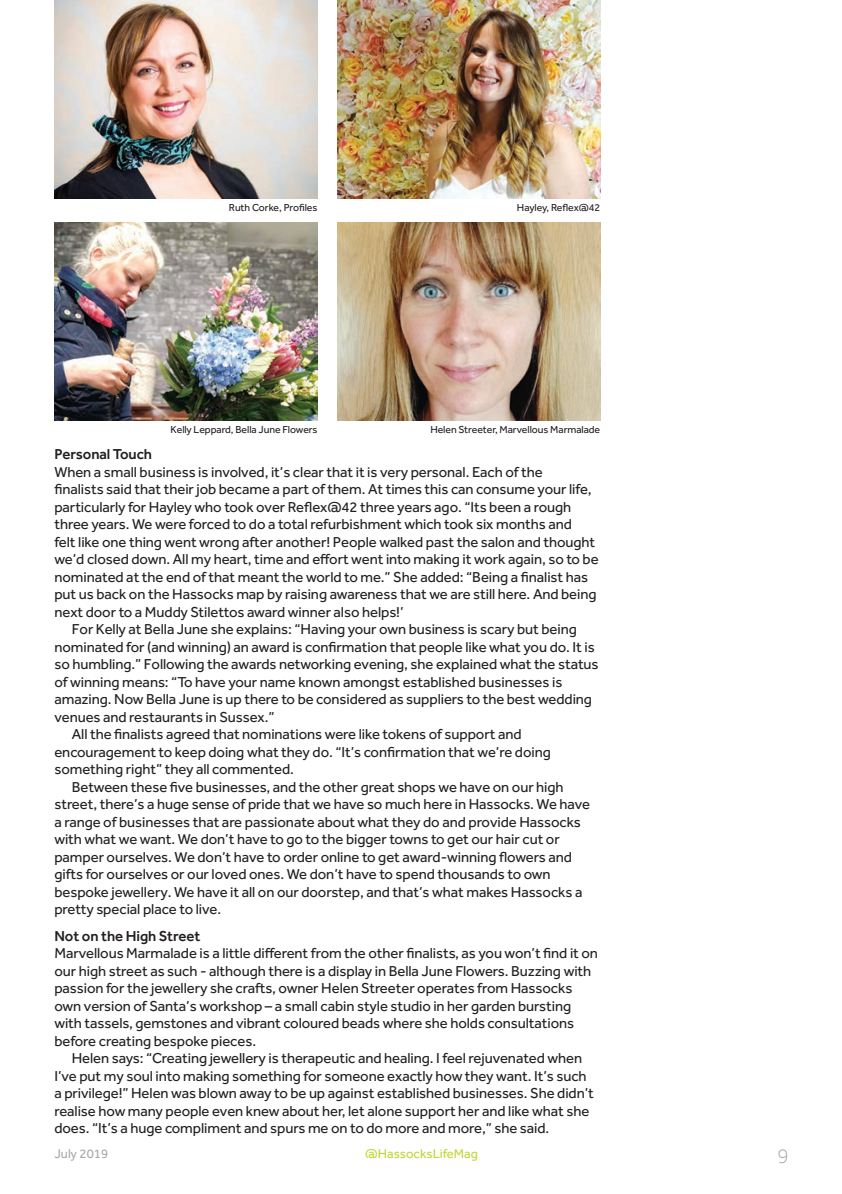
<style>
.page{position:relative;width:842px;height:1194px;background:#fff}
.page>*{position:absolute;margin:0;border:0;box-sizing:border-box;transform-origin:0 0}
.t1{font:300 21px "Effra";color:#a8a9ad}
.t2{font:14.88px/17.5px "Effra";letter-spacing:-.005em;color:#231f20}
.t3{font:500 14.88px "Effra";letter-spacing:-.005em;color:#231f20}
.t4{font:13.12px "Effra";color:#c1d72f}
.t5{font:13.12px "Effra";color:#a8a9ad}
.t6{font:10.5px "Effra";letter-spacing:-.005em;color:#231f20}
</style>
<div class="page">
<img style="left:54px;top:0;width:263px;height:198px">
<img style="left:337px;top:0;width:263px;height:198px">
<img style="left:54px;top:223px;width:263px;height:197px">
<img style="left:337px;top:223px;width:263px;height:197px">
<p class="t6" style="left:229px;top:201px;width:90px">Ruth Corke, Profiles</p>
<p class="t6" style="left:171px;top:423px;width:148px">Kelly Leppard, Bella June Flowers</p>
<p class="t6" style="left:517px;top:201px;width:85px">Hayley, Reflex@42</p>
<p class="t6" style="left:430px;top:423px;width:171px">Helen Streeter, Marvellous Marmalade</p>
<p class="t3" style="left:54px;top:445px;width:99px">Personal Touch</p>
<p class="t2" style="left:54px;top:463px;width:546px">When a small business is involved, it’s clear that it is very personal. Each of the<br>finalists said that their job became a part of them. At times this can consume your life, particularly for Hayley who took over Reflex@42 three years ago. “Its been a rough three years. We were forced to do a total refurbishment which took six months and<br>felt like one thing went wrong after another! People walked past the salon and thought we’d closed down. All my heart, time and effort went into making it work again, so to be nominated at the end of that meant the world to me.” She added: “Being a finalist has put us back on the Hassocks map by raising awareness that we are still here. And being next door to a Muddy Stilettos award winner also helps!’</p>
<p class="t2" style="left:72px;top:620px;width:506px">For Kelly at Bella June she explains: “Having your own business is scary but being</p>
<p class="t2" style="left:54px;top:638px;width:542px">nominated for (and winning) an award is confirmation that people like what you do. It is</p>
<p class="t2" style="left:54px;top:655px;width:546px">so humbling.” Following the awards networking evening, she explained what the status</p>
<p class="t2" style="left:54px;top:673px;width:509px">of winning means: “To have your name known amongst established businesses is</p>
<p class="t2" style="left:54px;top:690px;width:539px">amazing. Now Bella June is up there to be considered as suppliers to the best wedding</p>
<p class="t2" style="left:54px;top:708px;width:222px">venues and restaurants in Sussex.”</p>
<p class="t2" style="left:72px;top:725px;width:451px">All the finalists agreed that nominations were like tokens of support and</p>
<p class="t2" style="left:54px;top:743px;width:498px">encouragement to keep doing what they do. “It’s confirmation that we’re doing</p>
<p class="t2" style="left:54px;top:760px;width:241px">something right” they all commented.</p>
<p class="t2" style="left:72px;top:778px;width:493px">Between these five businesses, and the other great shops we have on our high</p>
<p class="t2" style="left:54px;top:795px;width:537px">street, there’s a huge sense of pride that we have so much here in Hassocks. We have</p>
<p class="t2" style="left:54px;top:812px;width:528px">a range of businesses that are passionate about what they do and provide Hassocks</p>
<p class="t2" style="left:54px;top:830px;width:507px">with what we want. We don’t have to go to the bigger towns to get our hair cut or</p>
<p class="t2" style="left:54px;top:847px;width:519px">pamper ourselves. We don’t have to order online to get award-winning flowers and</p>
<p class="t2" style="left:54px;top:865px;width:498px">gifts for ourselves or our loved ones. We don’t have to spend thousands to own</p>
<p class="t2" style="left:54px;top:882px;width:529px">bespoke jewellery. We have it all on our doorstep, and that’s what makes Hassocks a</p>
<p class="t2" style="left:54px;top:900px;width:168px">pretty special place to live.</p>
<p class="t3" style="left:54px;top:926px;width:147px">Not on the High Street</p>
<p class="t2" style="left:54px;top:944px;width:545px">Marvellous Marmalade is a little different from the other finalists, as you won’t find it on our high street as such - although there is a display in Bella June Flowers. Buzzing with passion for the jewellery she crafts, owner Helen Streeter operates from Hassocks own version of Santa’s workshop – a small cabin style studio in her garden bursting with tassels, gemstones and vibrant coloured beads where she holds consultations before creating bespoke pieces.</p>
<p class="t2" style="left:54px;top:1049px;width:541px;text-indent:17px">Helen says: “Creating jewellery is therapeutic and healing. I feel rejuvenated when I’ve put my soul into making something for someone exactly how they want. It’s such a privilege!” Helen was blown away to be up against established businesses. She didn’t realise how many people even knew about her, let alone support her and like what she does. “It’s a huge compliment and spurs me on to do more and more,” she said.</p>
<p class="t5" style="left:54px;top:1145px;width:55px">July 2019</p>
<p class="t4" style="left:365px;top:1145px;width:114px">@HassocksLifeMag</p>
<h1 class="t1" style="left:777px;top:1144px;width:13px">9</h1>
</div>
